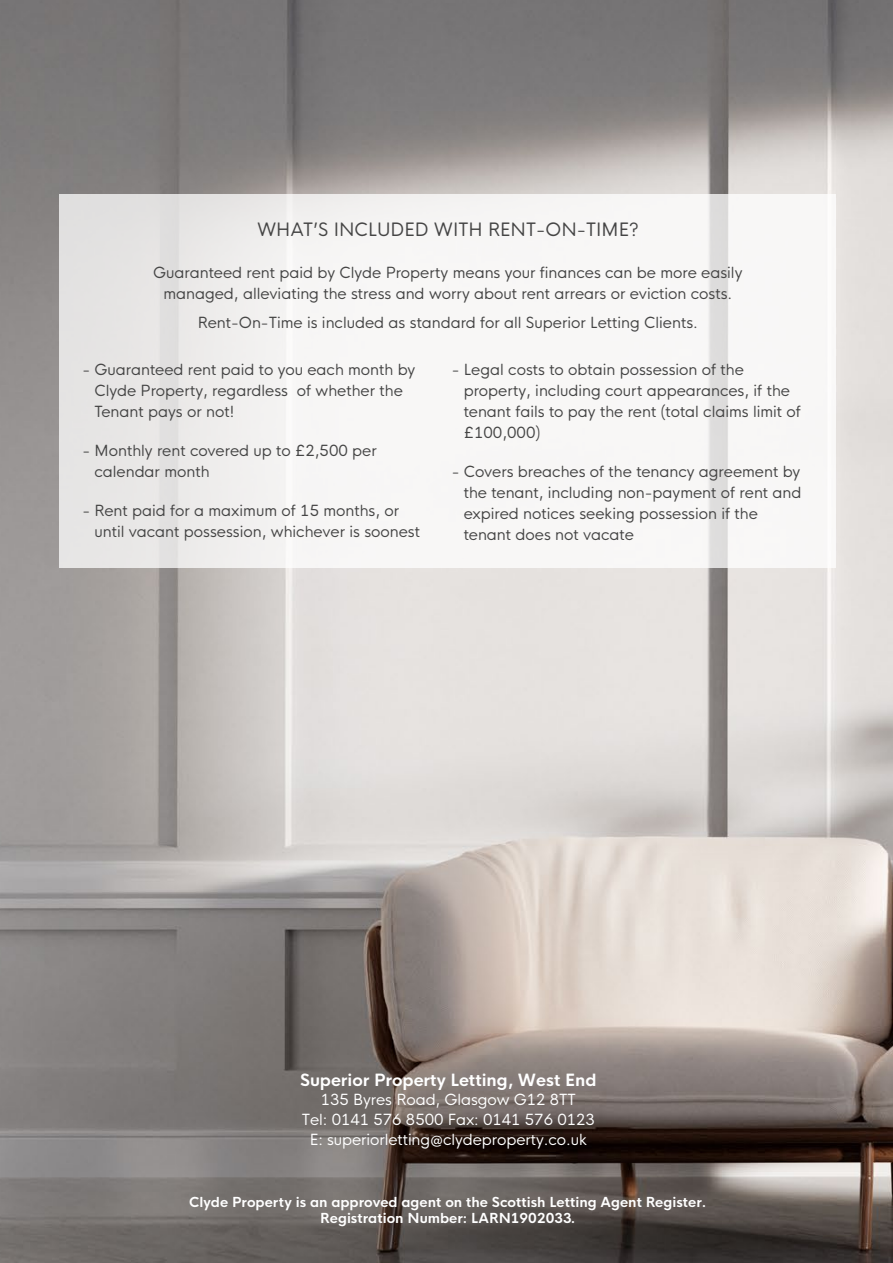
<style>
.page{position:relative;width:893px;height:1263px;background:#fff}
.page>*{position:absolute;margin:0;border:0;box-sizing:border-box;transform-origin:0 0}
.t1{font:18px "HK Nova Regular R";color:#454545}
.t2{font:16.5px "HK Nova Bold R";letter-spacing:-.005em;color:#fff}
.t3{font:15px/21px "HK Nova Regular R";color:#454545}
.t4{font:15px/20px "HK Nova Regular R";letter-spacing:-.005em;color:#fff;text-align:center}
.t5{font:13.5px/16.2px "HK Nova Bold R";color:#fff;text-align:center}
</style>
<div class="page">
<img style="left:0;top:0;width:893px;height:1263px">
<div style="left:60px;top:194px;width:776px;height:374px;background:linear-gradient(to right,#eae9e8,#fbfafa)"></div>
<p class="t1" style="left:257px;top:214px;width:383px">WHAT’S INCLUDED WITH RENT-ON-TIME?</p>
<p class="t3" style="left:153px;top:260px;width:591px;text-align:center">Guaranteed rent paid by Clyde Property means your finances can be more easily managed, alleviating the stress and worry about rent arrears or eviction costs.</p>
<p class="t3" style="left:198px;top:310px;width:502px">Rent-On-Time is included as standard for all Superior Letting Clients.</p>
<p class="t3" style="left:94px;top:358px;width:322px;text-indent:-12px">- Guaranteed rent paid to you each month by<br>Clyde Property, regardless of whether the<br>Tenant pays or not!</p>
<p class="t3" style="left:94px;top:439px;width:284px;text-indent:-12px">- Monthly rent covered up to £2,500 per calendar month</p>
<p class="t3" style="left:94px;top:499px;width:327px;text-indent:-12px">- Rent paid for a maximum of 15 months, or until vacant possession, whichever is soonest</p>
<p class="t3" style="left:464px;top:358px;width:339px;text-indent:-12px">- Legal costs to obtain possession of the property, including court appearances, if the tenant fails to pay the rent (total claims limit of £100,000)</p>
<p class="t3" style="left:464px;top:460px;width:339px;text-indent:-12px">- Covers breaches of the tenancy agreement by the tenant, including non-payment of rent and expired notices seeking possession if the tenant does not vacate</p>
<p class="t2" style="left:300px;top:1066px;width:298px">Superior Property Letting, West End</p>
<p class="t4" style="left:302px;top:1087px;width:295px">135 Byres Road, Glasgow G12 8TT<br>Tel: 0141 576 8500 Fax: 0141 576 0123<br>E: superiorletting@clydeproperty.co.uk</p>
<p class="t5" style="left:189px;top:1192px;width:519px">Clyde Property is an approved agent on the Scottish Letting Agent Register.<br>Registration Number: LARN1902033.</p>
</div>
